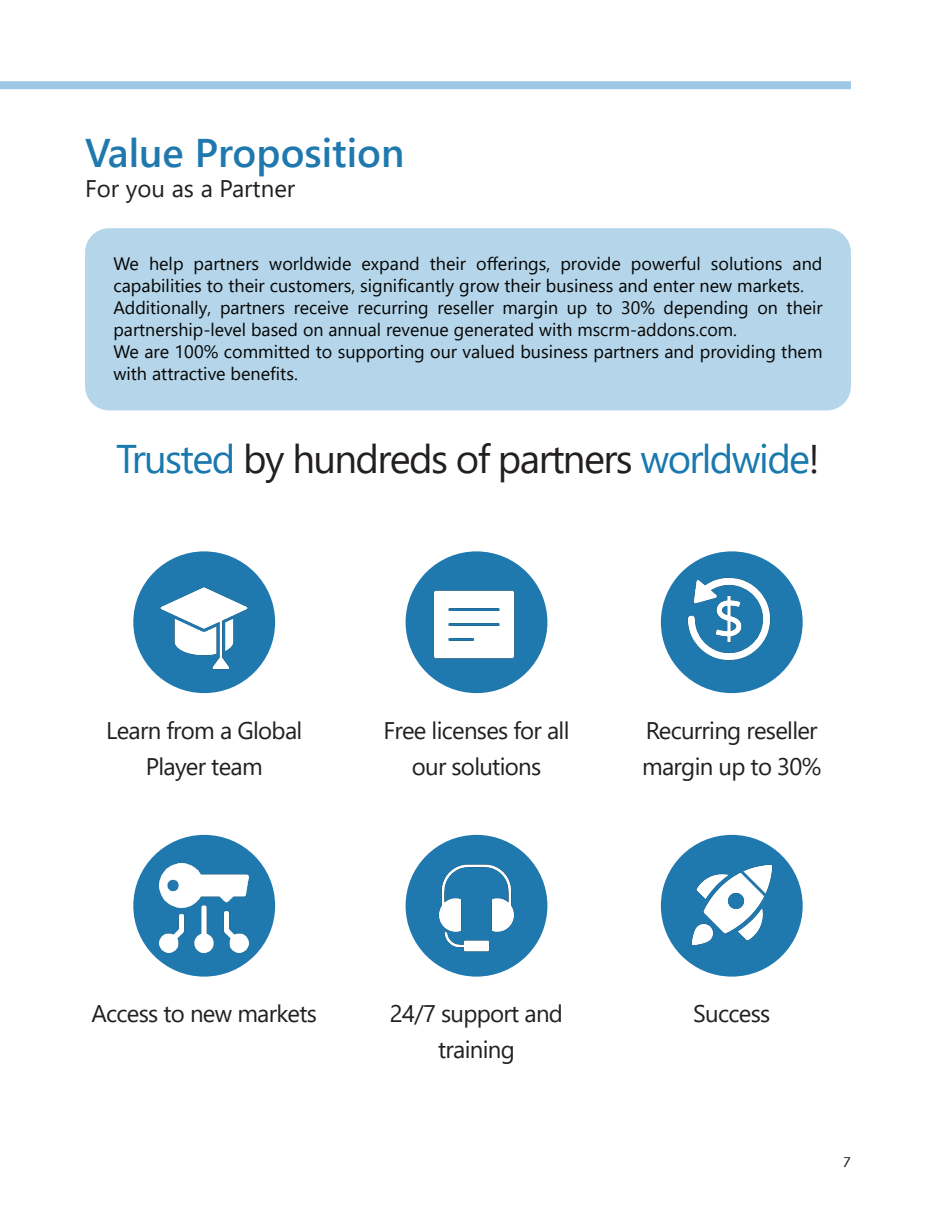
<style>
.page{position:relative;width:936px;height:1219px;background:#fff}
.page>*{position:absolute;margin:0;border:0;box-sizing:border-box;transform-origin:0 0}
.Ü_Sub_Kap{font:40px "Segoe UI";letter-spacing:-.04em;color:#231f20}
.Ü_Kap_Neu{font:600 40px "Segoe UI";color:#2079ae}
.RundbildText{font:24px/36px "Segoe UI";letter-spacing:-.03em;color:#231f20;text-align:center}
.Ü_Beschr{font:24px "Segoe UI";color:#231f20}
.Infobox_Fließtext{font:18px/22px "Segoe UI";color:#040503}
.t1{font:500 14px "Stone Sans ITC";color:#231f20}
.s1{color:#1978ae}
</style>
<div class="page">
<div style="left:0;top:81px;width:850px;height:8px;background:#9ec7e5"></div>
<div style="left:85px;top:228px;width:765px;height:182px;background:#b5d5ea;border-radius:24px"></div>
<div style="left:134px;top:552px;width:140px;height:140px;background:#2079ae;border-radius:50%"></div>
<img style="left:160px;top:587px;width:88px;height:83px">
<div style="left:661px;top:552px;width:140px;height:140px;background:#2079ae;border-radius:50%"></div>
<img style="left:687px;top:577px;width:84px;height:84px">
<div style="left:406px;top:552px;width:140px;height:140px;background:#2079ae;border-radius:50%"></div>
<img style="left:433px;top:590px;width:82px;height:69px">
<div style="left:661px;top:836px;width:140px;height:140px;background:#2079ae;border-radius:50%"></div>
<img style="left:691px;top:864px;width:82px;height:82px">
<div style="left:406px;top:836px;width:140px;height:140px;background:#2079ae;border-radius:50%"></div>
<img style="left:439px;top:864px;width:75px;height:88px">
<div style="left:134px;top:836px;width:140px;height:140px;background:#2079ae;border-radius:50%"></div>
<img style="left:160px;top:864px;width:88px;height:88px">
<p class="Ü_Kap_Neu" style="left:85px;top:115px;width:321px">Value Proposition</p>
<p class="Ü_Beschr" style="left:85px;top:165px;width:212px">For you as a Partner</p>
<p class="Infobox_Fließtext" style="left:113px;top:251px;width:710px">We help partners worldwide expand their offerings, provide powerful solutions and capabilities to their customers, significantly grow their business and enter new markets.</p>
<p class="Infobox_Fließtext" style="left:113px;top:295px;width:710px">Additionally, partners receive recurring reseller margin up to 30% depending on their partnership-level based on annual revenue generated with mscrm-addons.com.</p>
<p class="Infobox_Fließtext" style="left:113px;top:339px;width:710px">We are 100% committed to supporting our valued business partners and providing them with attractive benefits.</p>
<p class="Ü_Sub_Kap" style="left:116px;top:421px;width:705px"><span class="s1">Trusted</span> by hundreds of partners <span class="s1">worldwide</span>!</p>
<p class="RundbildText" style="left:106px;top:710px;width:198px">Learn from a Global<br>Player team</p>
<p class="RundbildText" style="left:646px;top:710px;width:173px">Recurring reseller</p>
<p class="RundbildText" style="left:383px;top:710px;width:187px">Free licenses for all</p>
<p class="RundbildText" style="left:412px;top:746px;width:131px">our solutions</p>
<p class="RundbildText" style="left:642px;top:746px;width:181px">margin up to 30%</p>
<p class="RundbildText" style="left:91px;top:994px;width:227px">Access to new markets</p>
<p class="RundbildText" style="left:390px;top:994px;width:174px">24/7 support and</p>
<p class="RundbildText" style="left:693px;top:994px;width:79px">Success</p>
<p class="RundbildText" style="left:438px;top:1030px;width:78px">training</p>
<p class="t1" style="left:842px;top:1153px;width:10px">7</p>
</div>
